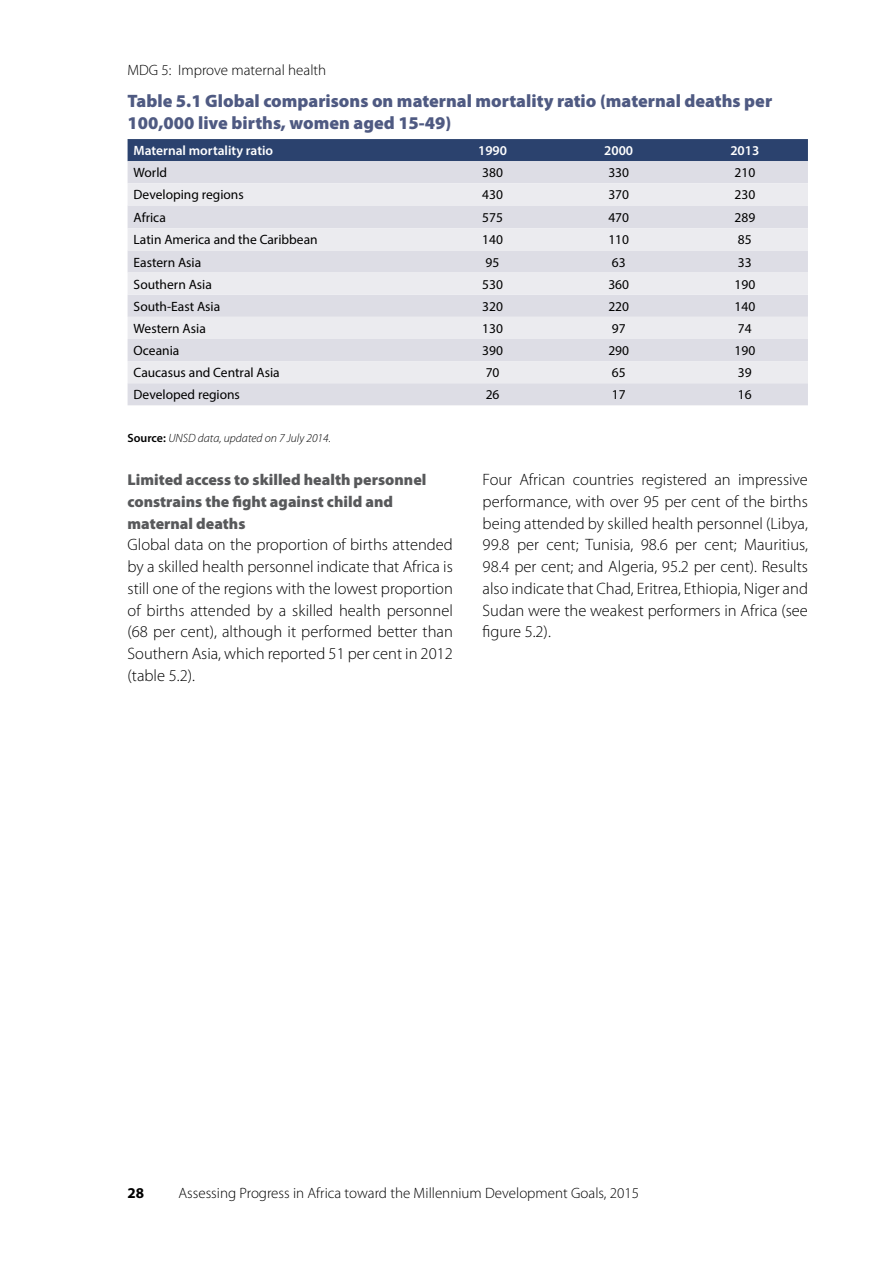
<style>
.page{position:relative;width:893px;height:1263px;background:#fff}
.page>*{position:absolute;margin:0;border:0;box-sizing:border-box;transform-origin:0 0}
.t1{font:900 18px/21.8px "Myriad Pro";color:#4f5a82}
.t2{font:300 16.5px/21.8px "Myriad Pro";color:#000;text-align:justify}
.t3{font:900 15.75px/21.8px "Myriad Pro";color:#58595b}
.t4{font:300 15px "Myriad Pro";color:#000}
.t5{font:700 15px "Myriad Pro";color:#000}
.t6{font:13.5px "Myriad Pro";color:#000}
.t7{font:600 13.5px "Myriad Pro";color:#fff}
.t8{font:italic 300 12px "Myriad Pro";color:#000}
.s1{font-weight:600;font-style:normal}
</style>
<div class="page">
<div style="left:128px;top:139px;width:680px;height:22px;background:#2b426e"></div>
<div style="left:128px;top:161px;width:680px;height:244px;background:#dddde5"></div>
<svg style="left:128px;top:183px;width:680px;height:200px;fill:#ebebef"></svg>
<p class="t4" style="left:128px;top:61px;width:200px">MDG 5: Improve maternal health</p>
<p class="t1" style="left:128px;top:89px;width:646px">Table 5.1 Global comparisons on maternal mortality ratio (maternal deaths per<br>100,000 live births, women aged 15-49)</p>
<p class="t7" style="left:134px;top:142px;width:141px">Maternal mortality ratio</p>
<p class="t7" style="left:478px;top:142px;width:30px">1990</p>
<p class="t7" style="left:604px;top:142px;width:30px">2000</p>
<p class="t7" style="left:730px;top:142px;width:30px">2013</p>
<p class="t6" style="left:134px;top:164px;width:35px">World</p>
<p class="t6" style="left:482px;top:164px;width:22px">380</p>
<p class="t6" style="left:608px;top:164px;width:22px">330</p>
<p class="t6" style="left:734px;top:164px;width:22px">210</p>
<p class="t6" style="left:134px;top:187px;width:112px">Developing regions</p>
<p class="t6" style="left:482px;top:187px;width:22px">430</p>
<p class="t6" style="left:608px;top:187px;width:22px">370</p>
<p class="t6" style="left:734px;top:187px;width:22px">230</p>
<p class="t6" style="left:134px;top:209px;width:34px">Africa</p>
<p class="t6" style="left:482px;top:209px;width:22px">575</p>
<p class="t6" style="left:608px;top:209px;width:22px">470</p>
<p class="t6" style="left:734px;top:209px;width:22px">289</p>
<p class="t6" style="left:134px;top:232px;width:186px">Latin America and the Caribbean</p>
<p class="t6" style="left:482px;top:232px;width:22px">140</p>
<p class="t6" style="left:608px;top:232px;width:22px">110</p>
<p class="t6" style="left:738px;top:232px;width:15px">85</p>
<p class="t6" style="left:134px;top:254px;width:69px">Eastern Asia</p>
<p class="t6" style="left:486px;top:254px;width:15px">95</p>
<p class="t6" style="left:612px;top:254px;width:15px">63</p>
<p class="t6" style="left:738px;top:254px;width:15px">33</p>
<p class="t6" style="left:134px;top:276px;width:80px">Southern Asia</p>
<p class="t6" style="left:482px;top:276px;width:22px">530</p>
<p class="t6" style="left:608px;top:276px;width:22px">360</p>
<p class="t6" style="left:734px;top:276px;width:22px">190</p>
<p class="t6" style="left:134px;top:298px;width:88px">South-East Asia</p>
<p class="t6" style="left:482px;top:298px;width:22px">320</p>
<p class="t6" style="left:608px;top:298px;width:22px">220</p>
<p class="t6" style="left:734px;top:298px;width:22px">140</p>
<p class="t6" style="left:134px;top:320px;width:74px">Western Asia</p>
<p class="t6" style="left:482px;top:320px;width:22px">130</p>
<p class="t6" style="left:612px;top:320px;width:15px">97</p>
<p class="t6" style="left:738px;top:320px;width:15px">74</p>
<p class="t6" style="left:134px;top:342px;width:47px">Oceania</p>
<p class="t6" style="left:482px;top:342px;width:22px">390</p>
<p class="t6" style="left:608px;top:342px;width:22px">290</p>
<p class="t6" style="left:734px;top:342px;width:22px">190</p>
<p class="t6" style="left:134px;top:364px;width:148px">Caucasus and Central Asia</p>
<p class="t6" style="left:486px;top:364px;width:15px">70</p>
<p class="t6" style="left:612px;top:364px;width:15px">65</p>
<p class="t6" style="left:738px;top:364px;width:15px">39</p>
<p class="t6" style="left:134px;top:386px;width:108px">Developed regions</p>
<p class="t6" style="left:486px;top:386px;width:15px">26</p>
<p class="t6" style="left:612px;top:386px;width:15px">17</p>
<p class="t6" style="left:738px;top:386px;width:15px">16</p>
<p class="t8" style="left:128px;top:430px;width:205px"><span class="s1">Source:</span> UNSD data, updated on 7 July 2014.</p>
<p class="t3" style="left:128px;top:468px;width:300px">Limited access to skilled health personnel constrains the fight against child and maternal deaths</p>
<p class="t2" style="left:128px;top:534px;width:327px">Global data on the proportion of births attended by a skilled health personnel indicate that Africa is still one of the regions with the lowest proportion of births attended by a skilled health personnel (68 per cent), although it performed better than Southern Asia, which reported 51 per cent in 2012 (table 5.2).</p>
<p class="t2" style="left:483px;top:468px;width:327px">Four African countries registered an impressive performance, with over 95 per cent of the births being attended by skilled health personnel (Libya, 99.8 per cent; Tunisia, 98.6 per cent; Mauritius, 98.4 per cent; and Algeria, 95.2 per cent). Results also indicate that Chad, Eritrea, Ethiopia, Niger and Sudan were the weakest performers in Africa (see figure 5.2).</p>
<p class="t5" style="left:128px;top:1183px;width:18px">28</p>
<p class="t4" style="left:179px;top:1184px;width:462px">Assessing Progress in Africa toward the Millennium Development Goals, 2015</p>
</div>
